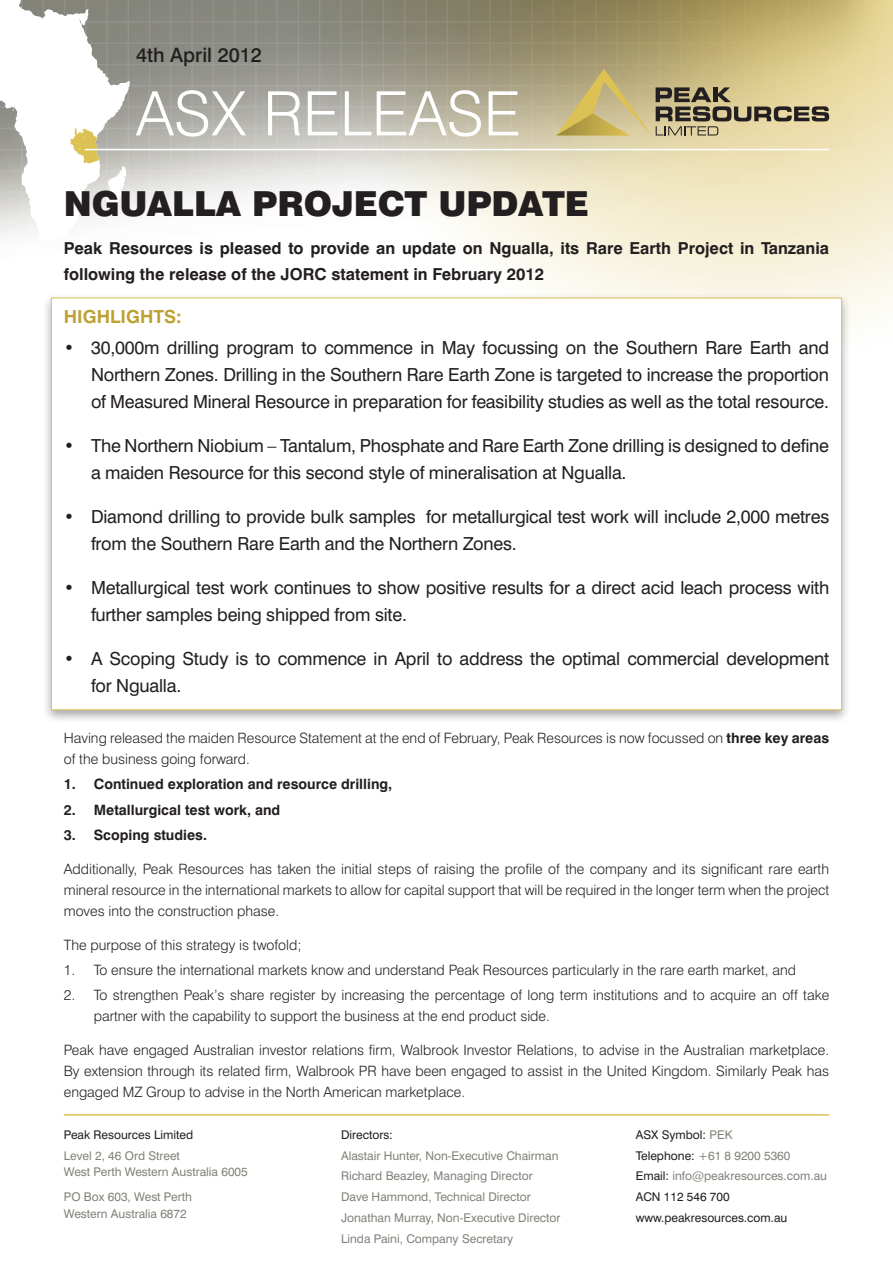
<style>
.page{position:relative;width:893px;height:1263px;background:#fff}
.page>*{position:absolute;margin:0;border:0;box-sizing:border-box;transform-origin:0 0}
.t1{font:300 61.2px "Swiss 721 BT";color:#fff}
.t2{font:900 34.5px "Swiss 721 BT";letter-spacing:-.005em;color:#231f20}
.t3{font:500 19.95px "Swiss 721 BT";color:#231f20}
.t4{font:18px/27px "Swiss 721 BT";letter-spacing:-.01em;color:#231f20}
.t5{font:700 18px "Swiss 721 BT";color:#bfa033}
.t6{font:700 16.5px/25.5px "Swiss 721 BT";color:#231f20}
.t7{font:300 14.25px/21px "Swiss 721 BT";color:#231f20}
.t8{font:700 14.25px "Swiss 721 BT";color:#231f20}
.t9{font:12px/20.7px "Swiss 721 BT";color:#81837a}
.t10{font:12px/20.7px "Swiss 721 BT";color:#231f20}
.s1{font-weight:700}
.s2{color:#81837a}
</style>
<div class="page">
<hr style="left:64px;top:1114px;width:765px;height:2px;background:#dcc154">
<svg style="left:0;top:0;width:893px;height:319px"></svg>
<hr style="left:85px;top:149px;width:744px;height:1px;background:#fff">
<svg style="left:556px;top:69px;width:273px;height:66px;background:#bbac7c"></svg>
<div style="left:41px;top:292px;width:809px;height:431px;background:#231f20;opacity:.4"></div>
<div style="left:51px;top:298px;width:791px;height:412px;background:#fff;border:1px solid #dcc154"></div>
<h3 class="t3" style="left:136px;top:42px;width:127px">4th April 2012</h3>
<h1 class="t1" style="left:136px;top:76px;width:386px">ASX RELEASE</h1>
<h2 class="t2" style="left:64px;top:182px;width:527px">NGUALLA PROJECT UPDATE</h2>
<p class="t6" style="left:64px;top:235px;width:767px">Peak Resources is pleased to provide an update on Ngualla, its Rare Earth Project in Tanzania following the release of the JORC statement in February 2012</p>
<p class="t5" style="left:64px;top:306px;width:119px">Highlights:</p>
<p class="t4" style="left:91px;top:334px;width:740px;text-align:justify;text-indent:-27px">• 30,000m drilling program to commence in May focussing on the Southern Rare Earth and Northern Zones. Drilling in the Southern Rare Earth Zone is targeted to increase the proportion of Measured Mineral Resource in preparation for feasibility studies as well as the total resource.</p>
<p class="t4" style="left:91px;top:432px;width:740px;text-indent:-27px">• The Northern Niobium – Tantalum, Phosphate and Rare Earth Zone drilling is designed to define a maiden Resource for this second style of mineralisation at Ngualla.</p>
<p class="t4" style="left:91px;top:503px;width:740px;text-indent:-27px">• Diamond drilling to provide bulk samples for metallurgical test work will include 2,000 metres from the Southern Rare Earth and the Northern Zones.</p>
<p class="t4" style="left:91px;top:574px;width:740px;text-indent:-27px">• Metallurgical test work continues to show positive results for a direct acid leach process with further samples being shipped from site.</p>
<p class="t4" style="left:91px;top:645px;width:740px;text-indent:-27px">• A Scoping Study is to commence in April to address the optimal commercial development for Ngualla.</p>
<p class="t7" style="left:64px;top:727px;width:767px">Having released the maiden Resource Statement at the end of February, Peak Resources is now focussed on <span class="s1">three key areas </span>of the business going forward.</p>
<p class="t8" style="left:64px;top:776px;width:330px">1. Continued exploration and resource drilling,</p>
<p class="t8" style="left:64px;top:801px;width:218px">2. Metallurgical test work, and</p>
<p class="t8" style="left:64px;top:826px;width:145px">3. Scoping studies.</p>
<p class="t7" style="left:64px;top:858px;width:767px;text-align:justify">Additionally, Peak Resources has taken the initial steps of raising the profile of the company and its significant rare earth mineral resource in the international markets to allow for capital support that will be required in the longer term when the project moves into the construction phase.</p>
<p class="t7" style="left:64px;top:934px;width:239px">The purpose of this strategy is twofold;</p>
<p class="t7" style="left:64px;top:959px;width:734px">1. To ensure the international markets know and understand Peak Resources particularly in the rare earth market, and</p>
<p class="t7" style="left:94px;top:984px;width:737px;text-indent:-30px">2. To strengthen Peak’s share register by increasing the percentage of long term institutions and to acquire an off take partner with the capability to support the business at the end product side.</p>
<p class="t7" style="left:64px;top:1039px;width:767px;text-align:justify">Peak have engaged Australian investor relations firm, Walbrook Investor Relations, to advise in the Australian marketplace.<br>By extension through its related firm, Walbrook PR have been engaged to assist in the United Kingdom. Similarly Peak has engaged MZ Group to advise in the North American marketplace.</p>
<p class="t10" style="left:64px;top:1124px;width:131px">Peak Resources Limited</p>
<p class="t9" style="left:64px;top:1147px;width:186px;line-height:16.5px">Level 2, 46 Ord Street<br>West Perth Western Australia 6005</p>
<p class="t9" style="left:64px;top:1188px;width:130px;line-height:16.5px">PO Box 603, West Perth<br>Western Australia 6872</p>
<p class="t10" style="left:341px;top:1124px;width:53px">Directors:</p>
<p class="t9" style="left:341px;top:1145px;width:221px">Alastair Hunter, Non-Executive Chairman Richard Beazley, Managing Director Dave Hammond, Technical Director Jonathan Murray, Non-Executive Director Linda Paini, Company Secretary</p>
<p class="t10" style="left:636px;top:1124px;width:193px">ASX Symbol: <span class="s2">PEK<br></span>Telephone: <span class="s2">+61 8 9200 5360<br></span>Email: <span class="s2">info@peakresources.com.au<br></span>ACN 112 546 700 www.peakresources.com.au</p>
</div>
